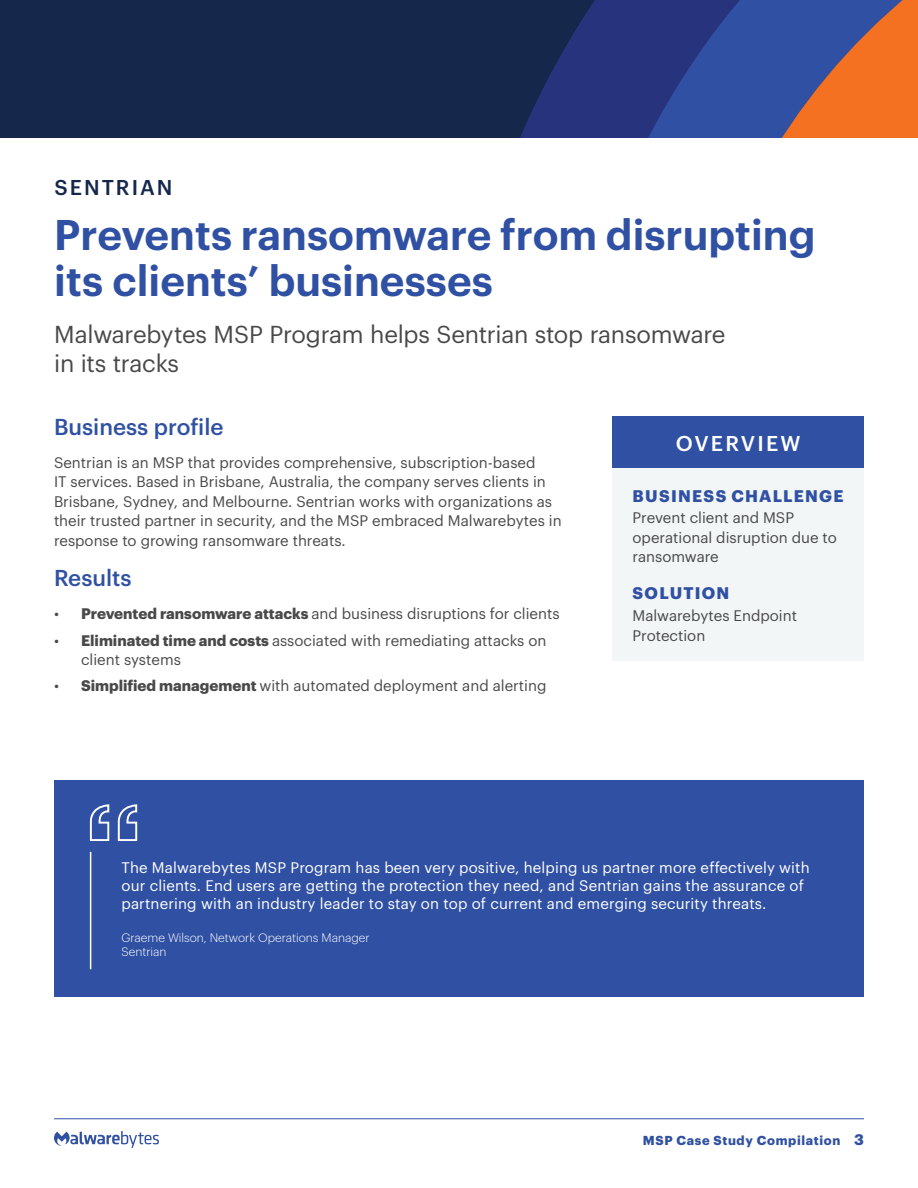
<style>
.page{position:relative;width:918px;height:1188px;background:#fff}
.page>*{position:absolute;margin:0;border:0;box-sizing:border-box;transform-origin:0 0}
.t1{font:600 42px/46.5px "Graphik";color:#3051a3}
.t2{font:24px/28.8px "Graphik";letter-spacing:-.01em;color:#484948}
.t3{font:500 22.5px "Graphik";color:#3051a3}
.t4{font:500 21px "Graphik";letter-spacing:.105em;color:#fff}
.t5{font:500 21px "Graphik";letter-spacing:.095em;color:#15284c}
.t6{font:700 16.5px "Graphik";letter-spacing:.08em;color:#3051a3}
.t7{font:15px/19.5px "Graphik";color:#484948}
.t8{font:15px/18px "Graphik";letter-spacing:.01em;color:#fff}
.t9{font:700 12.75px "Graphik";letter-spacing:.05em;color:#3051a3}
.t10{font:300 12px/14.4px "Graphik";color:#fff}
.s1{font-weight:700}
.s2{font-size:15px}
</style>
<div class="page">
<hr style="left:54px;top:1118px;width:810px;height:1px;background:#3051a3">
<svg style="left:54px;top:1131px;width:105px;height:17px"></svg>
<div style="left:0;top:0;width:918px;height:138px;background:#15284c"></div>
<svg style="left:520px;top:42px;width:49px;height:96px;fill:#27347d"></svg>
<svg style="left:569px;top:0;width:116px;height:138px;background:#26357d"></svg>
<svg style="left:685px;top:0;width:233px;height:138px;background:#745a72"></svg>
<div style="left:612px;top:417px;width:252px;height:51px;background:#3051a3"></div>
<div style="left:612px;top:468px;width:252px;height:193px;background:#f3f6f7"></div>
<div style="left:54px;top:780px;width:810px;height:217px;background:#3051a3"></div>
<hr style="left:90px;top:852px;width:1px;height:117px;background:#fff">
<svg style="left:89px;top:804px;width:49px;height:37px"></svg>
<h3 class="t5" style="left:54px;top:171px;width:120px">SENTRIAN</h3>
<h1 class="t1" style="left:54px;top:208px;width:763px">Prevents ransomware from disrupting its clients’ businesses</h1>
<h2 class="t2" style="left:54px;top:318px;width:673px">Malwarebytes MSP Program helps Sentrian stop ransomware in its tracks</h2>
<h3 class="t3" style="left:54px;top:410px;width:171px">Business profile</h3>
<p class="t7" style="left:54px;top:451px;width:509px">Sentrian is an MSP that provides comprehensive, subscription-based<br>IT services. Based in Brisbane, Australia, the company serves clients in Brisbane, Sydney, and Melbourne. Sentrian works with organizations as their trusted partner in security, and the MSP embraced Malwarebytes in response to growing ransomware threats.</p>
<h3 class="t3" style="left:54px;top:561px;width:79px">Results</h3>
<p class="t7" style="left:54px;top:603px;width:507px">• <span class="s1">Prevented ransomware attacks</span> and business disruptions for clients</p>
<p class="t7" style="left:81px;top:629px;width:467px;text-indent:-27px">• <span class="s1">Eliminated time and costs</span> associated with remediating attacks on client systems</p>
<p class="t7" style="left:54px;top:675px;width:494px">• <span class="s1">Simplified management</span> with automated deployment and alerting</p>
<h3 class="t4" style="left:676px;top:427px;width:126px">OVERVIEW</h3>
<p class="t6" style="left:633px;top:483px;width:213px">BUSINESS CHALLENGE</p>
<p class="t7" style="left:633px;top:507px;width:206px">Prevent client and MSP operational disruption due to ransomware</p>
<p class="t6" style="left:633px;top:581px;width:98px">SOLUTION</p>
<p class="t7" style="left:633px;top:605px;width:166px">Malwarebytes Endpoint<br>Protection</p>
<p class="t8" style="left:122px;top:858px;width:690px">The Malwarebytes MSP Program has been very positive, helping us partner more effectively with our clients. End users are getting the protection they need, and Sentrian gains the assurance of partnering with an industry leader to stay on top of current and emerging security threats.</p>
<p class="t10" style="left:122px;top:929px;width:250px">Graeme Wilson, Network Operations Manager<br>Sentrian</p>
<p class="t9" style="left:643px;top:1130px;width:223px">MSP Case Study Compilation <span class="s2">3</span></p>
</div>
